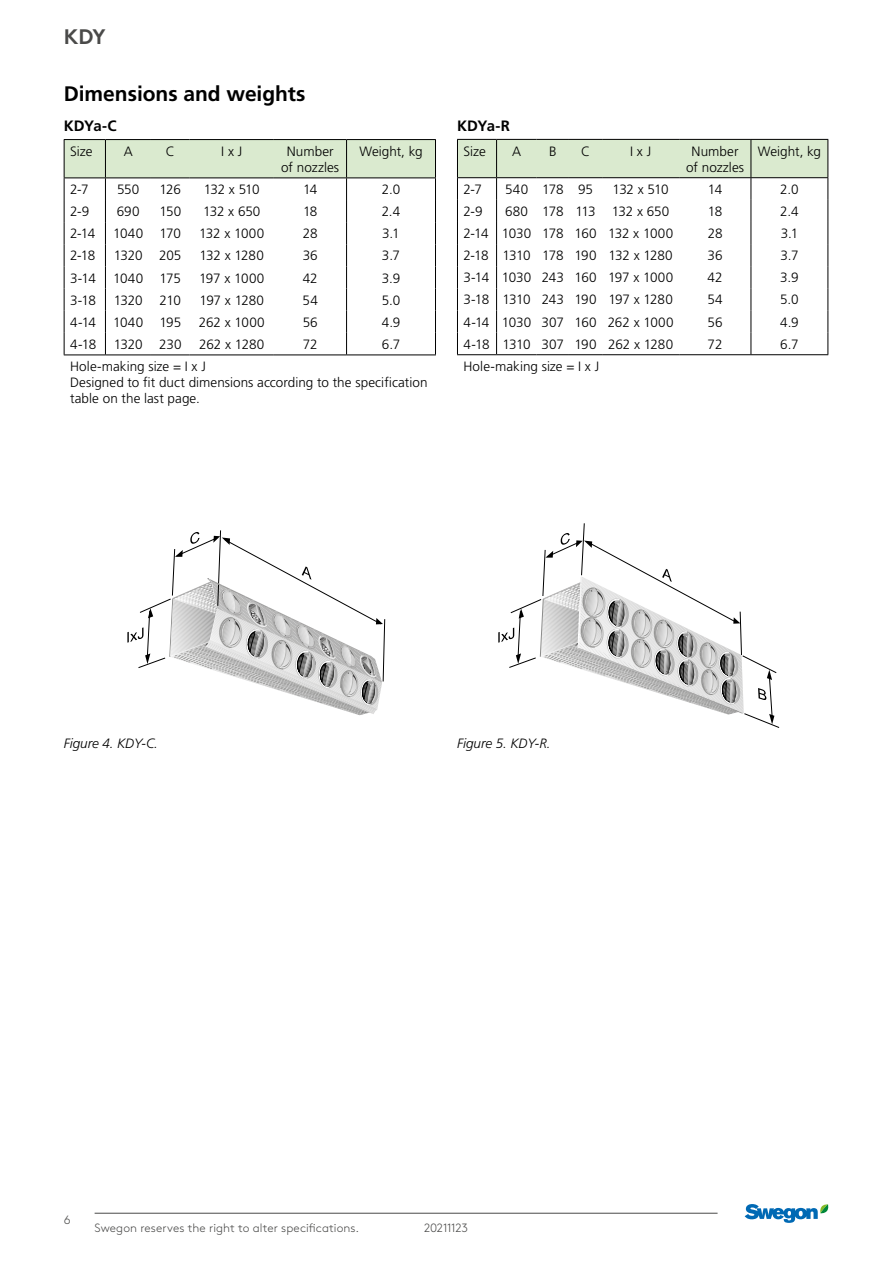
<style>
.page{position:relative;width:893px;height:1263px;background:#fff}
.page>*{position:absolute;margin:0;border:0;box-sizing:border-box;transform-origin:0 0}
.t1{font:700 21px "Frutiger LT Pro";color:#000}
.t2{font:700 21px "Swegon Brown";color:#4a4a49}
.t3{font:700 15px "Frutiger LT Pro";letter-spacing:-.035em;color:#000}
.t4{font:300 13.5px/16.2px "Frutiger LT Pro";letter-spacing:-.005em;color:#000;text-align:center}
.t5{font:italic 300 13.5px "Frutiger LT Pro";color:#000}
.t6{font:300 13.5px "Frutiger LT Pro";letter-spacing:-.04em;color:#000}
.t7{font:300 13.5px "Frutiger LT Pro";letter-spacing:-.035em;color:#000}
.t8{font:300 12px "Swegon Brown";letter-spacing:.005em;color:#4a4a49}
.t9{font:300 12px "Swegon Brown";letter-spacing:-.02em;color:#4a4a49}
</style>
<div class="page">
<hr style="left:95px;top:1213px;width:623px;height:1px;background:#4a4a49">
<svg style="left:745px;top:1204px;width:84px;height:19px"></svg>
<hr style="left:64px;top:139px;width:41px;height:1px;background:#000">
<hr style="left:105px;top:139px;width:46px;height:1px;background:#000">
<hr style="left:151px;top:139px;width:39px;height:1px;background:#000">
<hr style="left:190px;top:139px;width:84px;height:1px;background:#000">
<hr style="left:274px;top:139px;width:73px;height:1px;background:#000">
<hr style="left:64px;top:355px;width:41px;height:1px;background:#000">
<hr style="left:105px;top:355px;width:46px;height:1px;background:#000">
<hr style="left:151px;top:355px;width:39px;height:1px;background:#000">
<hr style="left:190px;top:355px;width:84px;height:1px;background:#000">
<hr style="left:274px;top:355px;width:73px;height:1px;background:#000">
<hr style="left:347px;top:355px;width:89px;height:1px;background:#000">
<hr style="left:347px;top:139px;width:89px;height:1px;background:#000">
<svg style="left:64px;top:140px;width:372px;height:215px"></svg>
<svg style="left:127px;top:530px;width:258px;height:185px"></svg>
<svg style="left:498px;top:523px;width:282px;height:205px"></svg>
<hr style="left:457px;top:354px;width:40px;height:1px;background:#000">
<hr style="left:497px;top:354px;width:40px;height:1px;background:#000">
<hr style="left:537px;top:354px;width:32px;height:1px;background:#000">
<hr style="left:569px;top:354px;width:33px;height:1px;background:#000">
<hr style="left:602px;top:354px;width:77px;height:1px;background:#000">
<hr style="left:679px;top:354px;width:72px;height:1px;background:#000">
<hr style="left:751px;top:354px;width:77px;height:1px;background:#000">
<svg style="left:457px;top:139px;width:371px;height:215px"></svg>
<h1 class="t2" style="left:64px;top:20px;width:43px">KDY</h1>
<h1 class="t1" style="left:64px;top:81px;width:243px">Dimensions and weights</h1>
<p class="t3" style="left:64px;top:117px;width:55px">KDYa-C</p>
<p class="t4" style="left:70px;top:143px;width:24px">Size</p>
<p class="t4" style="left:124px;top:143px;width:11px">A</p>
<p class="t4" style="left:166px;top:143px;width:11px">C</p>
<p class="t4" style="left:221px;top:143px;width:22px">I x J</p>
<p class="t4" style="left:281px;top:143px;width:60px">Number of nozzles</p>
<p class="t4" style="left:359px;top:143px;width:65px">Weight, kg</p>
<p class="t4" style="left:70px;top:181px;width:20px">2-7</p>
<p class="t4" style="left:117px;top:181px;width:24px">550</p>
<p class="t4" style="left:160px;top:181px;width:23px">126</p>
<p class="t4" style="left:204px;top:181px;width:58px">132 x 510</p>
<p class="t4" style="left:303px;top:181px;width:16px">14</p>
<p class="t4" style="left:382px;top:181px;width:20px">2.0</p>
<p class="t4" style="left:70px;top:203px;width:21px">2-9</p>
<p class="t4" style="left:117px;top:203px;width:24px">690</p>
<p class="t4" style="left:159px;top:203px;width:23px">150</p>
<p class="t4" style="left:203px;top:203px;width:59px">132 x 650</p>
<p class="t4" style="left:303px;top:203px;width:16px">18</p>
<p class="t4" style="left:382px;top:203px;width:20px">2.4</p>
<p class="t4" style="left:70px;top:226px;width:27px">2-14</p>
<p class="t4" style="left:113px;top:226px;width:69px">1040 170</p>
<p class="t4" style="left:199px;top:226px;width:67px">132 x 1000</p>
<p class="t4" style="left:303px;top:226px;width:16px">28</p>
<p class="t4" style="left:382px;top:226px;width:19px">3.1</p>
<p class="t4" style="left:70px;top:248px;width:27px">2-18</p>
<p class="t4" style="left:114px;top:248px;width:69px">1320 205</p>
<p class="t4" style="left:200px;top:248px;width:66px">132 x 1280</p>
<p class="t4" style="left:303px;top:248px;width:17px">36</p>
<p class="t4" style="left:382px;top:248px;width:20px">3.7</p>
<p class="t4" style="left:70px;top:270px;width:27px">3-14</p>
<p class="t4" style="left:113px;top:270px;width:69px">1040 175</p>
<p class="t4" style="left:199px;top:270px;width:67px">197 x 1000</p>
<p class="t4" style="left:303px;top:270px;width:16px">42</p>
<p class="t4" style="left:382px;top:270px;width:20px">3.9</p>
<p class="t4" style="left:70px;top:292px;width:27px">3-18</p>
<p class="t4" style="left:114px;top:292px;width:30px">1320</p>
<p class="t4" style="left:160px;top:292px;width:23px">210</p>
<p class="t4" style="left:200px;top:292px;width:66px">197 x 1280</p>
<p class="t4" style="left:303px;top:292px;width:17px">54</p>
<p class="t4" style="left:382px;top:292px;width:20px">5.0</p>
<p class="t4" style="left:70px;top:314px;width:27px">4-14</p>
<p class="t4" style="left:113px;top:314px;width:70px">1040 195</p>
<p class="t4" style="left:199px;top:314px;width:67px">262 x 1000</p>
<p class="t4" style="left:303px;top:314px;width:17px">56</p>
<p class="t4" style="left:382px;top:314px;width:20px">4.9</p>
<p class="t4" style="left:70px;top:336px;width:28px">4-18</p>
<p class="t4" style="left:114px;top:336px;width:69px">1320 230</p>
<p class="t4" style="left:199px;top:336px;width:67px">262 x 1280</p>
<p class="t4" style="left:303px;top:336px;width:16px">72</p>
<p class="t4" style="left:382px;top:336px;width:20px">6.7</p>
<p class="t4" style="left:70px;top:358px;width:359px;text-align:left">Hole-making size = I x J<br>Designed to fit duct dimensions according to the specification table on the last page.</p>
<p class="t3" style="left:457px;top:117px;width:54px">KDYa-R</p>
<p class="t4" style="left:463px;top:143px;width:24px">Size</p>
<p class="t4" style="left:512px;top:143px;width:11px">A</p>
<p class="t4" style="left:549px;top:143px;width:9px">B</p>
<p class="t4" style="left:581px;top:143px;width:11px">C</p>
<p class="t4" style="left:630px;top:143px;width:22px">I x J</p>
<p class="t4" style="left:686px;top:143px;width:60px">Number of nozzles</p>
<p class="t4" style="left:758px;top:143px;width:65px">Weight, kg</p>
<p class="t4" style="left:463px;top:181px;width:20px">2-7</p>
<p class="t4" style="left:505px;top:181px;width:89px">540 178 95</p>
<p class="t4" style="left:613px;top:181px;width:58px">132 x 510</p>
<p class="t4" style="left:708px;top:181px;width:16px">14</p>
<p class="t4" style="left:780px;top:181px;width:20px">2.0</p>
<p class="t4" style="left:463px;top:203px;width:21px">2-9</p>
<p class="t4" style="left:505px;top:203px;width:166px">680 178 113 132 x 650</p>
<p class="t4" style="left:708px;top:203px;width:16px">18</p>
<p class="t4" style="left:780px;top:203px;width:20px">2.4</p>
<p class="t4" style="left:463px;top:225px;width:211px">2-14 1030 178 160 132 x 1000</p>
<p class="t4" style="left:708px;top:225px;width:16px">28</p>
<p class="t4" style="left:781px;top:225px;width:19px">3.1</p>
<p class="t6" style="left:463px;top:248px;width:211px">2-18 1310 178 190 132 x 1280</p>
<p class="t4" style="left:707px;top:248px;width:17px">36</p>
<p class="t4" style="left:780px;top:248px;width:20px">3.7</p>
<p class="t4" style="left:463px;top:270px;width:211px">3-14 1030 243 160 197 x 1000</p>
<p class="t4" style="left:708px;top:270px;width:16px">42</p>
<p class="t4" style="left:780px;top:270px;width:20px">3.9</p>
<p class="t7" style="left:463px;top:292px;width:211px">3-18 1310 243 190 197 x 1280</p>
<p class="t4" style="left:707px;top:292px;width:17px">54</p>
<p class="t4" style="left:780px;top:292px;width:20px">5.0</p>
<p class="t4" style="left:463px;top:314px;width:212px">4-14 1030 307 160 262 x 1000</p>
<p class="t4" style="left:707px;top:314px;width:17px">56</p>
<p class="t4" style="left:780px;top:314px;width:20px">4.9</p>
<p class="t4" style="left:463px;top:336px;width:211px">4-18 1310 307 190 262 x 1280</p>
<p class="t4" style="left:708px;top:336px;width:16px">72</p>
<p class="t4" style="left:780px;top:336px;width:20px">6.7</p>
<p class="t4" style="left:463px;top:358px;width:137px">Hole-making size = I x J</p>
<p class="t5" style="left:64px;top:736px;width:96px">Figure 4. KDY-C.</p>
<p class="t5" style="left:457px;top:736px;width:95px">Figure 5. KDY-R.</p>
<p class="t8" style="left:64px;top:1211px;width:8px">6</p>
<p class="t8" style="left:95px;top:1219px;width:266px">Swegon reserves the right to alter specifications.</p>
<p class="t9" style="left:424px;top:1219px;width:46px">20211123</p>
</div>
